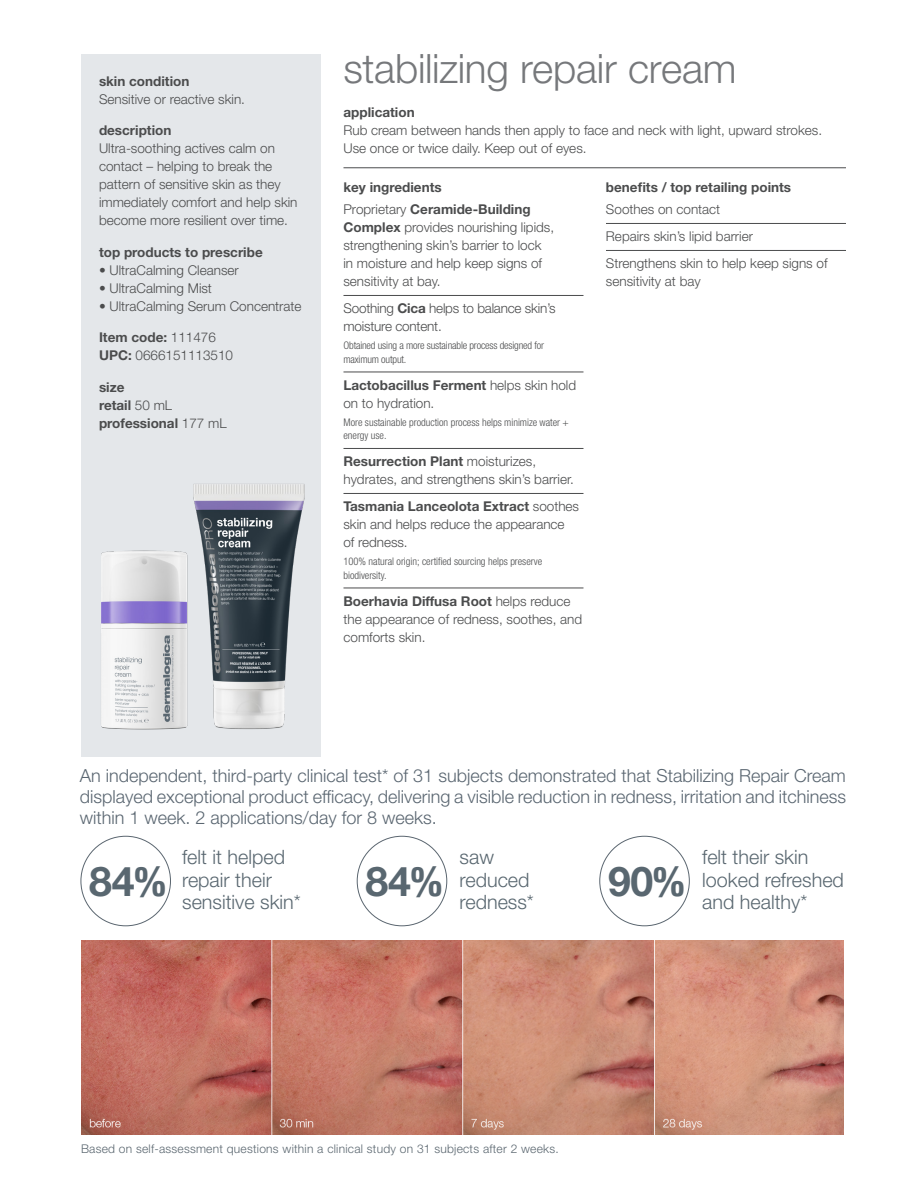
<style>
.page{position:relative;width:918px;height:1188px;background:#fff}
.page>*{position:absolute;margin:0;border:0;box-sizing:border-box;transform-origin:0 0}
.t1{font:700 41.1px "Helvetica Neue LT Std";color:#596770}
.t2{font:300 40.5px "Helvetica Neue LT Std";letter-spacing:-.01em;color:#76787b}
.t3{font:300 19.8px/22.6px "Helvetica Neue LT Std";color:#596770}
.t4{font:300 18px/21px "Helvetica Neue LT Std";color:#5a6671;text-align:justify}
.t5{font:300 13.5px/18px "Helvetica Neue LT Std";color:#4b4c4d}
.t6{font:700 13.5px "Helvetica Neue LT Std";color:#4b4c4d}
.t7{font:300 12px "Helvetica Neue LT Std";letter-spacing:.02em;color:#5b6770}
.t8{font:300 condensed 10.5px/13.5px "Helvetica Neue LT Std";color:#4b4c4d}
.s1{font-weight:700}
.s2{font-weight:300}
.s3{font-family:"Helvetica Neue LT Pro";font-stretch:condensed}
</style>
<div class="page">
<div style="left:81px;top:54px;width:240px;height:702px;background:#e4e7ea"></div>
<img style="left:81px;top:941px;width:763px;height:193px">
<hr style="left:606px;top:223px;width:240px;height:1px;background:#4b4c4d">
<hr style="left:606px;top:250px;width:240px;height:1px;background:#4b4c4d">
<hr style="left:343px;top:295px;width:240px;height:1px;background:#4b4c4d">
<hr style="left:343px;top:372px;width:240px;height:1px;background:#4b4c4d">
<hr style="left:343px;top:448px;width:240px;height:1px;background:#4b4c4d">
<hr style="left:343px;top:493px;width:240px;height:1px;background:#4b4c4d">
<hr style="left:343px;top:588px;width:240px;height:1px;background:#4b4c4d">
<hr style="left:344px;top:167px;width:502px;height:1px;background:#4b4c4d">
<img style="left:101px;top:551px;width:8px;height:178px">
<img style="left:109px;top:484px;width:281px;height:246px">
<p class="t6" style="left:99px;top:72px;width:92px">skin condition</p>
<p class="t5" style="left:99px;top:89px;width:148px">Sensitive or reactive skin.</p>
<p class="t6" style="left:99px;top:122px;width:74px">description</p>
<p class="t5" style="left:99px;top:139px;width:200px">Ultra-soothing actives calm on contact – helping to break the pattern of sensitive skin as they immediately comfort and help skin become more resilient over time.</p>
<p class="t6" style="left:99px;top:243px;width:165px">top products to prescribe</p>
<p class="t5" style="left:99px;top:260px;width:141px">• UltraCalming Cleanser</p>
<p class="t5" style="left:99px;top:278px;width:114px">• UltraCalming Mist</p>
<p class="t5" style="left:99px;top:296px;width:204px">• UltraCalming Serum Concentrate</p>
<p class="t5" style="left:99px;top:328px;width:136px"><span class="s1">Item code:</span> 111476<br><span class="s1">UPC:</span> 0666151113510</p>
<p class="t6" style="left:99px;top:378px;width:27px">size</p>
<p class="t6" style="left:99px;top:396px;width:75px">retail <span class="s2">50 mL</span></p>
<p class="t6" style="left:99px;top:414px;width:129px">professional <span class="s2">177 mL</span></p>
<p class="t2" style="left:344px;top:44px;width:395px">stabilizing repair cream</p>
<p class="t6" style="left:343px;top:104px;width:73px">application</p>
<p class="t5" style="left:343px;top:121px;width:480px">Rub cream between hands then apply to face and neck with light, upward strokes.<br>Use once or twice daily. Keep out of eyes.</p>
<p class="t6" style="left:343px;top:178px;width:100px">key ingredients</p>
<p class="t5" style="left:343px;top:200px;width:212px">Proprietary <span class="s1">Ceramide-Building<br>Complex</span> provides nourishing lipids, strengthening skin’s barrier to lock in moisture and help keep signs of sensitivity at bay.</p>
<p class="t5" style="left:343px;top:299px;width:214px">Soothing <span class="s1">Cica</span> helps to balance skin’s moisture content.</p>
<p class="t8" style="left:343px;top:339px;width:202px">Obtained using a more sustainable process designed for maximum output.</p>
<p class="t5" style="left:343px;top:376px;width:234px"><span class="s1">Lactobacillus Ferment</span> helps skin hold on to hydration.</p>
<p class="t8" style="left:343px;top:415px;width:227px">More sustainable production process helps minimize water + energy use.</p>
<p class="t5" style="left:343px;top:452px;width:232px"><span class="s1">Resurrection Plant</span> moisturizes, hydrates, and strengthens skin’s barrier.</p>
<p class="t5" style="left:343px;top:497px;width:237px"><span class="s1">Tasmania Lanceolota Extract</span> soothes skin and helps reduce the appearance<br>of redness.</p>
<p class="t8" style="left:343px;top:555px;width:200px">100% natural origin; certified sourcing helps preserve biodiversity.</p>
<p class="t5" style="left:343px;top:592px;width:240px"><span class="s1">Boerhavia Diffusa Root</span> helps reduce the appearance of redness, soothes, and comforts skin.</p>
<p class="t6" style="left:606px;top:178px;width:187px">benefits / top retailing points</p>
<p class="t5" style="left:606px;top:200px;width:116px">Soothes on contact</p>
<p class="t5" style="left:606px;top:227px;width:149px">Repairs skin’s lipid barrier</p>
<p class="t5" style="left:606px;top:254px;width:223px">Strengthens skin to help keep signs of sensitivity at bay</p>
<p class="t4" style="left:80px;top:765px;width:768px">An independent, third-party clinical test* of 31 subjects demonstrated that Stabilizing Repair Cream displayed exceptional product efficacy, delivering a visible reduction in redness, irritation and itchiness within 1 week. 2 applications/day for 8 weeks.</p>
<p class="t1" style="left:89px;top:856px;width:78px">84<span class="s3">%</span></p>
<p class="t3" style="left:182px;top:845px;width:120px">felt it helped repair their sensitive skin*</p>
<p class="t3" style="left:460px;top:845px;width:76px">saw reduced redness*</p>
<p class="t1" style="left:366px;top:856px;width:78px">84<span class="s3">%</span></p>
<p class="t1" style="left:608px;top:856px;width:78px">90<span class="s3">%</span></p>
<p class="t3" style="left:702px;top:845px;width:143px">felt their skin looked refreshed and healthy*</p>
<p class="t7" style="left:81px;top:1142px;width:479px">Based on self-assessment questions within a clinical study on 31 subjects after 2 weeks.</p>
</div>
